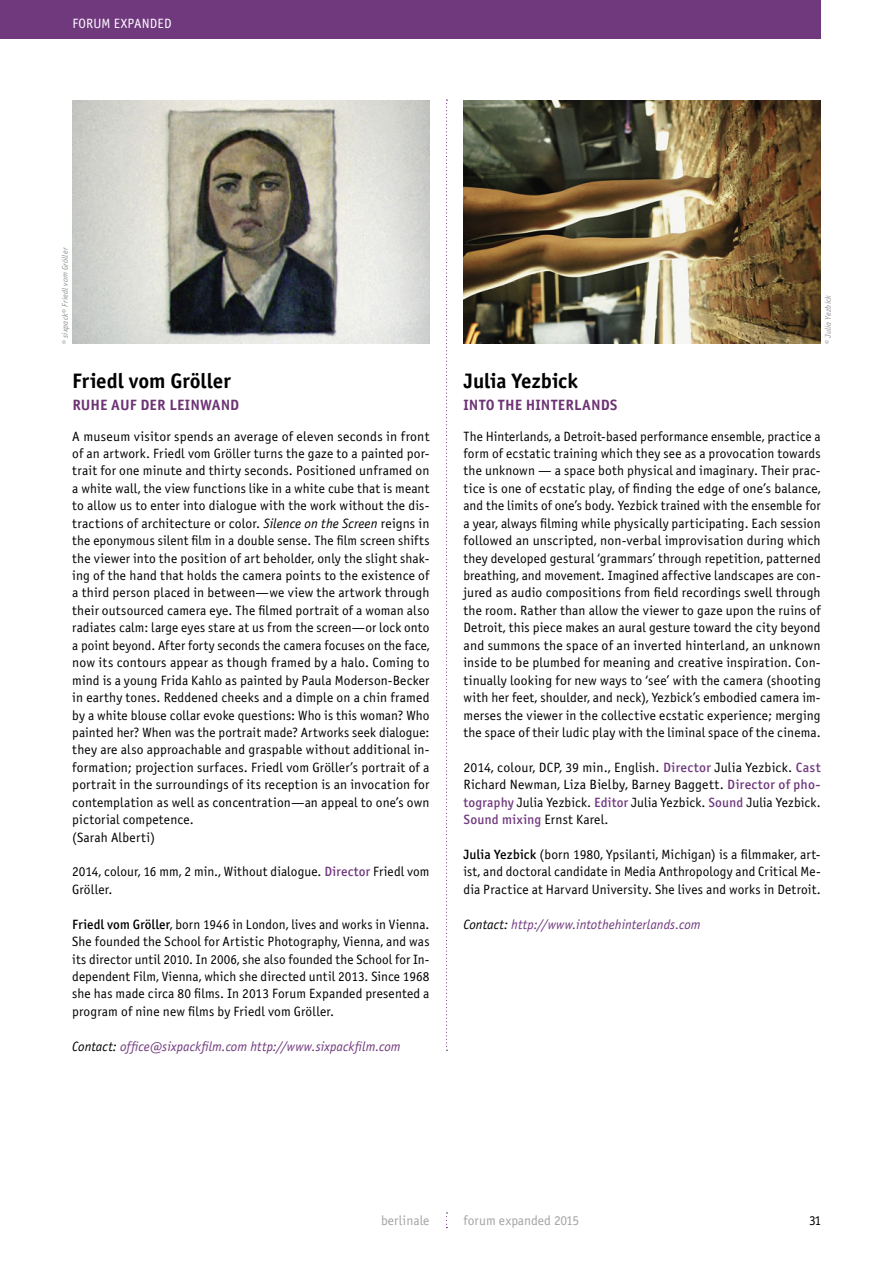
<style>
.page{position:relative;width:893px;height:1263px;background:#fff}
.page>*{position:absolute;margin:0;border:0;box-sizing:border-box;transform-origin:0 0}
.t1{font:21px "Officina Sans Bold ITC";letter-spacing:-.005em;color:#000}
.t2{font:15px "Officina Sans Bold ITC";letter-spacing:.01em;color:#6d3374}
.t3{font:13.5px/17.4px "Officina Sans Book ITC";letter-spacing:.01em;color:#000;text-align:justify}
.t4{font:italic 13.5px "Officina Sans Book ITC";letter-spacing:.005em;color:#70397e}
.t5{font:13.5px "Officina Sans Book ITC";color:#a4a4a4}
.t6{font:13.5px "Officina Sans Medium ITC";letter-spacing:.01em;color:#70397e}
.t7{font:13.5px "Officina Sans Book ITC";letter-spacing:.01em;color:#fff}
.t8{font:italic 8.25px "Officina Sans Book ITC";letter-spacing:.02em;color:#8f8f8f}
.s1{font-style:italic}
.s2{font-family:"Officina Sans Medium ITC";color:#70397e}
.s3{font-family:"Officina Sans Medium ITC"}
.s4{color:#000}
.s5{font-family:"Officina Sans Book ITC";color:#000}
</style>
<div class="page">
<div style="left:0;top:0;width:821px;height:38px;background:#70397e"></div>
<svg style="left:446px;top:99px;width:1px;height:952px"></svg>
<img style="left:463px;top:100px;width:358px;height:244px">
<img style="left:72px;top:100px;width:357px;height:244px">
<p class="t7" style="left:72px;top:16px;width:101px">FORUM EXPANDED</p>
<p class="t8" style="left:60px;top:344px;width:98px;rotate:-90deg">© sixpack© Friedl vom Gröller</p>
<h1 class="t1" style="left:72px;top:368px;width:160px">Friedl vom Gröller</h1>
<p class="t2" style="left:72px;top:396px;width:169px">RUHE AUF DER LEINWAND</p>
<p class="t3" style="left:72px;top:427px;width:359px;text-align:left">A museum visitor spends an average of eleven seconds in front of an artwork. Friedl vom Gröller turns the gaze to a painted por&shy;trait for one minute and thirty seconds. Positioned unframed on a white wall, the view functions like in a white cube that is meant to allow us to enter into dialogue with the work without the dis&shy;tractions of architecture or color. <span class="s1">Silence on the Screen</span> reigns in the eponymous silent film in a double sense. The film screen shifts the viewer into the position of art beholder, only the slight shak&shy;ing of the hand that holds the camera points to the existence of a third person placed in between—we view the artwork through their outsourced camera eye. The filmed portrait of a woman also radiates calm: large eyes stare at us from the screen—or lock onto a point beyond. After forty seconds the camera focuses on the face, now its contours appear as though framed by a halo. Coming to mind is a young Frida Kahlo as painted by Paula Moderson-Becker in earthy tones. Reddened cheeks and a dimple on a chin framed by a white blouse collar evoke questions: Who is this woman? Who painted her? When was the portrait made? Artworks seek dialogue: they are also approachable and graspable without additional in&shy;formation; projection surfaces. Friedl vom Gröller’s portrait of a portrait in the surroundings of its reception is an invocation for contemplation as well as concentration—an appeal to one’s own pictorial competence.<br>(Sarah Alberti)</p>
<p class="t3" style="left:72px;top:863px;width:359px">2014, colour, 16 mm, 2 min., Without dialogue. <span class="s2">Director</span> Friedl vom<br>Gröller.</p>
<p class="t3" style="left:72px;top:915px;width:359px"><span class="s3">Friedl vom Gröller</span>, born 1946 in London, lives and works in Vienna.<br>She founded the School for Artistic Photography, Vienna, and was its director until 2010. In 2006, she also founded the School for In&shy;dependent Film, Vienna, which she directed until 2013. Since 1968 she has made circa 80 films. In 2013 Forum Expanded presented a program of nine new films by Friedl vom Gröller.</p>
<p class="t4" style="left:72px;top:1039px;width:330px"><span class="s4">Contact:</span> office@sixpackfilm.com http://www.sixpackfilm.com</p>
<p class="t8" style="left:823px;top:344px;width:51px;rotate:-90deg">© Julia Yezbick</p>
<h1 class="t1" style="left:463px;top:368px;width:116px">Julia Yezbick</h1>
<p class="t2" style="left:464px;top:396px;width:155px">INTO THE HINTERLANDS</p>
<p class="t3" style="left:463px;top:427px;width:359px">The Hinterlands, a Detroit-based performance ensemble, practice a form of ecstatic training which they see as a provocation towards the unknown — a space both physical and imaginary. Their prac&shy;tice is one of ecstatic play, of finding the edge of one’s balance, and the limits of one’s body. Yezbick trained with the ensemble for a year, always filming while physically participating. Each session followed an unscripted, non-verbal improvisation during which they developed gestural ‘grammars’ through repetition, patterned breathing, and movement. Imagined affective landscapes are con&shy;jured as audio compositions from field recordings swell through the room. Rather than allow the viewer to gaze upon the ruins of Detroit, this piece makes an aural gesture toward the city beyond and summons the space of an inverted hinterland, an unknown inside to be plumbed for meaning and creative inspiration. Con&shy;tinually looking for new ways to ‘see’ with the camera (shooting with her feet, shoulder, and neck), Yezbick’s embodied camera im&shy;merses the viewer in the collective ecstatic experience; merging the space of their ludic play with the liminal space of the cinema.</p>
<p class="t3" style="left:463px;top:759px;width:359px">2014, colour, DCP, 39 min., English. <span class="s2">Director</span> Julia Yezbick. <span class="s2">Cast </span>Richard Newman, Liza Bielby, Barney Baggett. <span class="s2">Director of pho&shy;tography</span> Julia Yezbick. <span class="s2">Editor</span> Julia Yezbick. <span class="s2">Sound</span> Julia Yezbick.</p>
<p class="t6" style="left:463px;top:812px;width:147px">Sound mixing <span class="s5">Ernst Karel.</span></p>
<p class="t3" style="left:463px;top:846px;width:359px"><span class="s3">Julia Yezbick</span> (born 1980, Ypsilanti, Michigan) is a filmmaker, art&shy;ist, and doctoral candidate in Media Anthropology and Critical Me&shy;dia Practice at Harvard University. She lives and works in Detroit.</p>
<p class="t4" style="left:463px;top:917px;width:239px"><span class="s4">Contact:</span> http://www.intothehinterlands.com</p>
<p class="t5" style="left:381px;top:1213px;width:50px">berlinale</p>
<p class="t5" style="left:463px;top:1213px;width:117px">forum expanded 2015</p>
<p class="t3" style="left:809px;top:1212px;width:14px">31</p>
</div>
